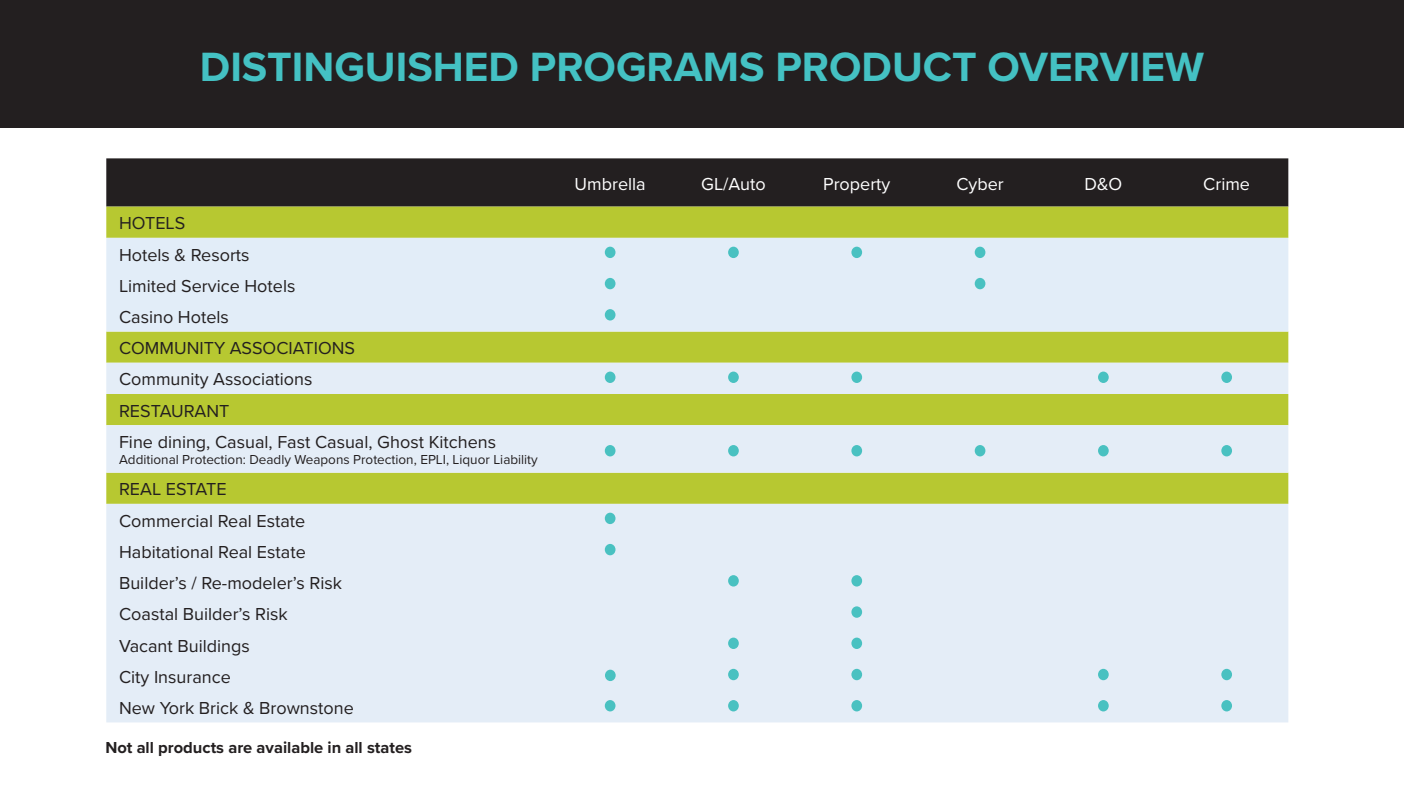
<style>
.page{position:relative;width:1404px;height:810px;background:#fff}
.page>*{position:absolute;margin:0;border:0;box-sizing:border-box;transform-origin:0 0}
.t1{font:700 42.45px "Proxima Nova";color:#44c1c3}
.t2{font:18px "Proxima Nova";color:#231f20}
.t3{font:18px "Proxima Nova";color:#fff}
.t4{font:700 16.5px "Proxima Nova";color:#231f20}
.t5{font:13.5px "Proxima Nova";color:#231f20}
</style>
<div class="page">
<div style="left:0;top:0;width:1404px;height:128px;background:#231f20"></div>
<div style="left:106px;top:158px;width:1182px;height:49px;background:#231f20"></div>
<div style="left:106px;top:207px;width:1182px;height:156px;background:#b7c831"></div>
<div style="left:106px;top:238px;width:1182px;height:94px;background:#e2edf8"></div>
<svg style="left:106px;top:363px;width:1182px;height:359px;background:#dce6d4"></svg>
<div style="left:605px;top:247px;width:11px;height:11px;background:#49c1c1;border-radius:50%"></div>
<div style="left:728px;top:247px;width:11px;height:11px;background:#49c1c1;border-radius:50%"></div>
<div style="left:851px;top:247px;width:11px;height:11px;background:#49c1c1;border-radius:50%"></div>
<div style="left:975px;top:247px;width:10px;height:11px;background:#49c1c1;border-radius:50%"></div>
<div style="left:605px;top:278px;width:11px;height:11px;background:#49c1c1;border-radius:50%"></div>
<div style="left:975px;top:278px;width:10px;height:11px;background:#49c1c1;border-radius:50%"></div>
<div style="left:605px;top:309px;width:11px;height:12px;background:#49c1c1;border-radius:50%"></div>
<div style="left:605px;top:372px;width:11px;height:11px;background:#49c1c1;border-radius:50%"></div>
<div style="left:728px;top:372px;width:11px;height:11px;background:#49c1c1;border-radius:50%"></div>
<div style="left:851px;top:372px;width:11px;height:11px;background:#49c1c1;border-radius:50%"></div>
<div style="left:1098px;top:372px;width:11px;height:11px;background:#49c1c1;border-radius:50%"></div>
<div style="left:1221px;top:372px;width:11px;height:11px;background:#49c1c1;border-radius:50%"></div>
<div style="left:605px;top:445px;width:11px;height:11px;background:#49c1c1;border-radius:50%"></div>
<div style="left:728px;top:445px;width:11px;height:11px;background:#49c1c1;border-radius:50%"></div>
<div style="left:851px;top:445px;width:11px;height:11px;background:#49c1c1;border-radius:50%"></div>
<div style="left:975px;top:445px;width:10px;height:11px;background:#49c1c1;border-radius:50%"></div>
<div style="left:1098px;top:445px;width:11px;height:11px;background:#49c1c1;border-radius:50%"></div>
<div style="left:1221px;top:445px;width:11px;height:11px;background:#49c1c1;border-radius:50%"></div>
<div style="left:605px;top:513px;width:11px;height:11px;background:#49c1c1;border-radius:50%"></div>
<div style="left:605px;top:544px;width:11px;height:11px;background:#49c1c1;border-radius:50%"></div>
<div style="left:728px;top:575px;width:11px;height:12px;background:#49c1c1;border-radius:50%"></div>
<div style="left:851px;top:575px;width:11px;height:12px;background:#49c1c1;border-radius:50%"></div>
<div style="left:851px;top:606px;width:11px;height:12px;background:#49c1c1;border-radius:50%"></div>
<div style="left:728px;top:638px;width:11px;height:11px;background:#49c1c1;border-radius:50%"></div>
<div style="left:851px;top:638px;width:11px;height:11px;background:#49c1c1;border-radius:50%"></div>
<div style="left:728px;top:669px;width:11px;height:11px;background:#49c1c1;border-radius:50%"></div>
<div style="left:851px;top:669px;width:11px;height:11px;background:#49c1c1;border-radius:50%"></div>
<div style="left:1098px;top:669px;width:11px;height:11px;background:#49c1c1;border-radius:50%"></div>
<div style="left:1221px;top:669px;width:11px;height:11px;background:#49c1c1;border-radius:50%"></div>
<div style="left:605px;top:700px;width:11px;height:11px;background:#49c1c1;border-radius:50%"></div>
<div style="left:728px;top:700px;width:11px;height:11px;background:#49c1c1;border-radius:50%"></div>
<div style="left:851px;top:700px;width:11px;height:11px;background:#49c1c1;border-radius:50%"></div>
<div style="left:1098px;top:700px;width:11px;height:11px;background:#49c1c1;border-radius:50%"></div>
<div style="left:1221px;top:700px;width:11px;height:11px;background:#49c1c1;border-radius:50%"></div>
<div style="left:605px;top:670px;width:11px;height:11px;background:#49c1c1;border-radius:50%"></div>
<p class="t1" style="left:200px;top:35px;width:1006px">DISTINGUISHED PROGRAMS PRODUCT OVERVIEW</p>
<p class="t2" style="left:119px;top:210px;width:68px">HOTELS</p>
<p class="t2" style="left:119px;top:241px;width:132px">Hotels &amp; Resorts</p>
<p class="t2" style="left:119px;top:272px;width:178px">Limited Service Hotels</p>
<p class="t2" style="left:119px;top:304px;width:111px">Casino Hotels</p>
<p class="t2" style="left:119px;top:335px;width:238px">COMMUNITY ASSOCIATIONS</p>
<p class="t2" style="left:119px;top:366px;width:195px">Community Associations</p>
<p class="t2" style="left:119px;top:397px;width:112px">RESTAURANT</p>
<p class="t2" style="left:119px;top:429px;width:379px">Fine dining, Casual, Fast Casual, Ghost Kitchens</p>
<p class="t5" style="left:119px;top:450px;width:420px">Additional Protection: Deadly Weapons Protection, EPLI, Liquor Liability</p>
<p class="t2" style="left:119px;top:476px;width:109px">REAL ESTATE</p>
<p class="t2" style="left:119px;top:507px;width:188px">Commercial Real Estate</p>
<p class="t2" style="left:119px;top:538px;width:188px">Habitational Real Estate</p>
<p class="t2" style="left:119px;top:570px;width:224px">Builder /s’ Re-modeler s’ Risk</p>
<p class="t2" style="left:119px;top:601px;width:170px">Coastal Builder s’ Risk</p>
<p class="t2" style="left:119px;top:632px;width:132px">Vacant Buildings</p>
<p class="t2" style="left:119px;top:663px;width:113px">City Insurance</p>
<p class="t2" style="left:119px;top:695px;width:236px">New York Brick &amp; Brownstone</p>
<p class="t4" style="left:105px;top:735px;width:308px">Not all products are available in all states</p>
<p class="t3" style="left:575px;top:170px;width:73px">Umbrella</p>
<p class="t3" style="left:701px;top:170px;width:66px">GL/Auto</p>
<p class="t3" style="left:823px;top:170px;width:69px">Property</p>
<p class="t3" style="left:956px;top:170px;width:49px">Cyber</p>
<p class="t3" style="left:1084px;top:170px;width:39px">D&amp;O</p>
<p class="t3" style="left:1203px;top:170px;width:48px">Crime</p>
</div>
